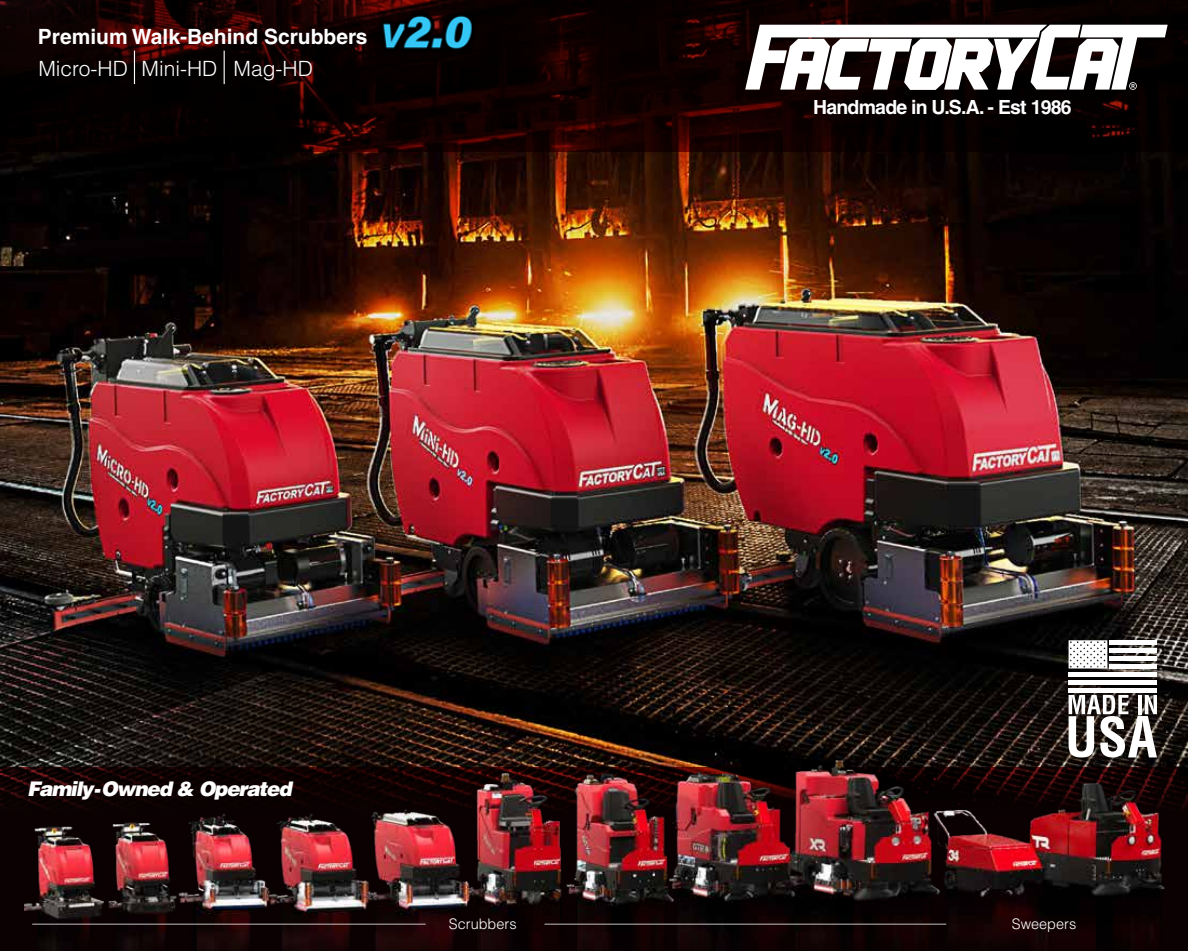
<style>
.page{position:relative;width:1188px;height:951px;background:#fff}
.page>*{position:absolute;margin:0;border:0;box-sizing:border-box;transform-origin:0 0}
.t1{font:700 21px "Helvetica";color:#fff}
.t2{font:300 21px "Helvetica";color:#fff}
.t3{font:italic 900 20.1px "Helvetica";letter-spacing:-.06em;color:#fff}
.t4{font:700 19.5px "Helvetica";letter-spacing:-.04em;color:#fff}
.t5{font:300 14.55px "Helvetica";color:#fff}
</style>
<div class="page">
<img style="left:0;top:152px;width:1188px;height:615px">
<div style="left:0;top:767px;width:1188px;height:183px;background:#0b0102"></div>
<svg style="left:0;top:0;width:1188px;height:152px;background:#0f0100"></svg>
<svg style="left:1069px;top:695px;width:88px;height:62px"></svg>
<hr style="left:1069px;top:672px;width:88px;height:4px;background:#fff">
<hr style="left:1069px;top:680px;width:88px;height:4px;background:#fff">
<hr style="left:1069px;top:688px;width:88px;height:4px;background:#fff">
<hr style="left:1110px;top:648px;width:47px;height:4px;background:#fff">
<hr style="left:1110px;top:656px;width:47px;height:4px;background:#fff">
<hr style="left:1110px;top:664px;width:47px;height:4px;background:#fff">
<hr style="left:1110px;top:640px;width:47px;height:4px;background:#fff">
<svg style="left:1069px;top:640px;width:38px;height:28px"></svg>
<svg style="left:745px;top:25px;width:423px;height:65px"></svg>
<img style="left:25px;top:759px;width:1140px;height:191px">
<hr style="left:134px;top:51px;width:1px;height:33px;background:#fff">
<hr style="left:224px;top:51px;width:1px;height:33px;background:#fff">
<img style="left:377px;top:7px;width:98px;height:49px">
<hr style="left:32px;top:923px;width:394px;height:1px;background:#fff">
<hr style="left:545px;top:923px;width:401px;height:1px;background:#fff">
<p class="t1" style="left:38px;top:24px;width:331px">Premium Walk-Behind Scrubbers</p>
<p class="t2" style="left:38px;top:55px;width:276px">Micro-HD Mini-HD Mag-HD</p>
<p class="t4" style="left:813px;top:95px;width:260px">Handmade in U.S.A. - Est 1986</p>
<p class="t3" style="left:27px;top:775px;width:266px">Family-Owned &amp; Operated</p>
<p class="t5" style="left:449px;top:914px;width:69px">Scrubbers</p>
<p class="t5" style="left:1012px;top:914px;width:66px">Sweepers</p>
</div>
